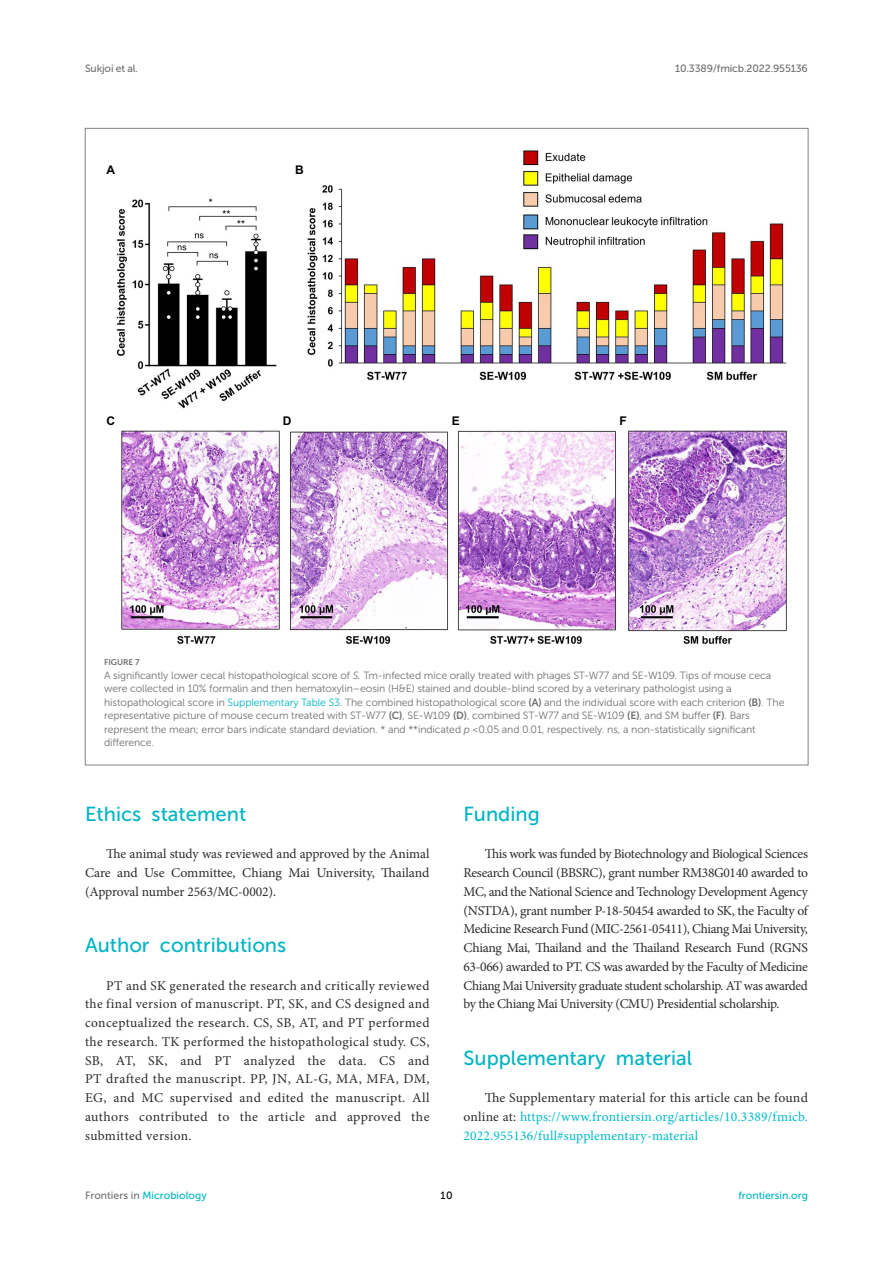
<style>
.page{position:relative;width:893px;height:1263px;background:#fff}
.page>*{position:absolute;margin:0;border:0;box-sizing:border-box;transform-origin:0 0}
.HEAD_1{font:20.25px "Museo Sans 500";color:#00b4c4}
.TEXT_FLUSH{font:13.5px/18.8px "Minion Pro";letter-spacing:-.005em;color:#2b2b2a;text-align:justify}
.TEXT_FLUSH-2{font:13.5px/18.8px "Minion Pro";letter-spacing:.015em;color:#00b9c9;text-align:justify}
.t1{font:700 12px "Arial";color:#000}
.FIG_LEG{font:10.5px/13.5px "Museo Sans 300";letter-spacing:-.01em;color:#706f70}
.t2{font:10.5px "Museo Sans 500";color:#00b4c4}
.t3{font:10.5px "Museo Sans 500";letter-spacing:-.015em;color:#706f70}
.t4{font:10.5px "Museo Sans 500";color:#000}
.FIG_HD{font:8.25px "Museo Sans 700";letter-spacing:-.01em;color:#706f70}
.s1{font-style:italic}
.s2{color:#00b4c4}
.s3{font-family:"Museo Sans 700"}
.s4{color:#2b2b2a}
.s5{color:#706f70}
</style>
<div class="page">
<img style="left:117px;top:150px;width:671px;height:494px">
<p class="t3" style="left:85px;top:63px;width:55px">Sukjoi et al.</p>
<p class="t3" style="left:675px;top:63px;width:134px">10.3389/fmicb.2022.955136</p>
<p class="t1" style="left:106px;top:162px;width:10px">A</p>
<p class="t1" style="left:295px;top:162px;width:10px">B</p>
<p class="t1" style="left:106px;top:412px;width:10px">C</p>
<p class="t1" style="left:283px;top:412px;width:10px">D</p>
<p class="t1" style="left:452px;top:412px;width:10px">E</p>
<p class="t1" style="left:619px;top:412px;width:9px">F</p>
<p class="FIG_HD" style="left:104px;top:658px;width:37px">FIGURE 7</p>
<p class="FIG_LEG" style="left:104px;top:668px;width:682px">A significantly lower cecal histopathological score of <span class="s1">S.</span> Tm-infected mice orally treated with phages ST-W77 and SE-W109. Tips of mouse ceca were collected in 10% formalin and then hematoxylin–eosin (H&amp;E) stained and double-blind scored by a veterinary pathologist using a histopathological score in <span class="s2">Supplementary Table S3</span>. The combined histopathological score <span class="s3">(A)</span> and the individual score with each criterion <span class="s3">(B)</span>. The representative picture of mouse cecum treated with ST-W77 <span class="s3">(C)</span>, SE-W109 <span class="s3">(D)</span>, combined ST-W77 and SE-W109 <span class="s3">(E)</span>, and SM buffer <span class="s3">(F)</span>. Bars represent the mean; error bars indicate standard deviation. * and **indicated <span class="s1">p</span> &lt; 0.05 and 0.01, respectively. ns, a non-statistically significant difference.</p>
<p class="HEAD_1" style="left:85px;top:803px;width:163px">Ethics statement</p>
<p class="TEXT_FLUSH" style="left:85px;top:845px;width:346px;text-indent:21px">The animal study was reviewed and approved by the Animal Care and Use Committee, Chiang Mai University, Thailand (Approval number 2563/MC-0002).</p>
<p class="HEAD_1" style="left:85px;top:934px;width:203px">Author contributions</p>
<p class="TEXT_FLUSH" style="left:85px;top:976px;width:346px;text-indent:21px">PT and SK generated the research and critically reviewed the final version of manuscript. PT, SK, and CS designed and conceptualized the research. CS, SB, AT, and PT performed the research. TK performed the histopathological study. CS, SB, AT, SK, and PT analyzed the data. CS and PT drafted the manuscript. PP, JN, AL-G, MA, MFA, DM, EG, and MC supervised and edited the manuscript. All authors contributed to the article and approved the submitted version.</p>
<p class="HEAD_1" style="left:463px;top:803px;width:78px">Funding</p>
<p class="TEXT_FLUSH" style="left:463px;top:845px;width:346px;text-indent:21px">This work was funded by Biotechnology and Biological Sciences Research Council (BBSRC), grant number RM38G0140 awarded to MC, and the National Science and Technology Development Agency (NSTDA), grant number P-18-50454 awarded to SK, the Faculty of Medicine Research Fund (MIC-2561-05411), Chiang Mai University, Chiang Mai, Thailand and the Thailand Research Fund (RGNS 63-066) awarded to PT. CS was awarded by the Faculty of Medicine Chiang Mai University graduate student scholarship. AT was awarded by the Chiang Mai University (CMU) Presidential scholarship.</p>
<p class="HEAD_1" style="left:463px;top:1046px;width:230px">Supplementary material</p>
<p class="TEXT_FLUSH-2" style="left:463px;top:1088px;width:346px;text-indent:21px"><span class="s4">The Supplementary material for this article can be found online at:</span> https://www.frontiersin.org/articles/10.3389/fmicb.<br>2022.955136/full#supplementary-material</p>
<p class="t2" style="left:85px;top:1190px;width:123px"><span class="s5">Frontiers in</span> Microbiology</p>
<p class="t4" style="left:440px;top:1190px;width:14px">10</p>
<p class="t2" style="left:738px;top:1190px;width:71px">frontiersin.org</p>
</div>
